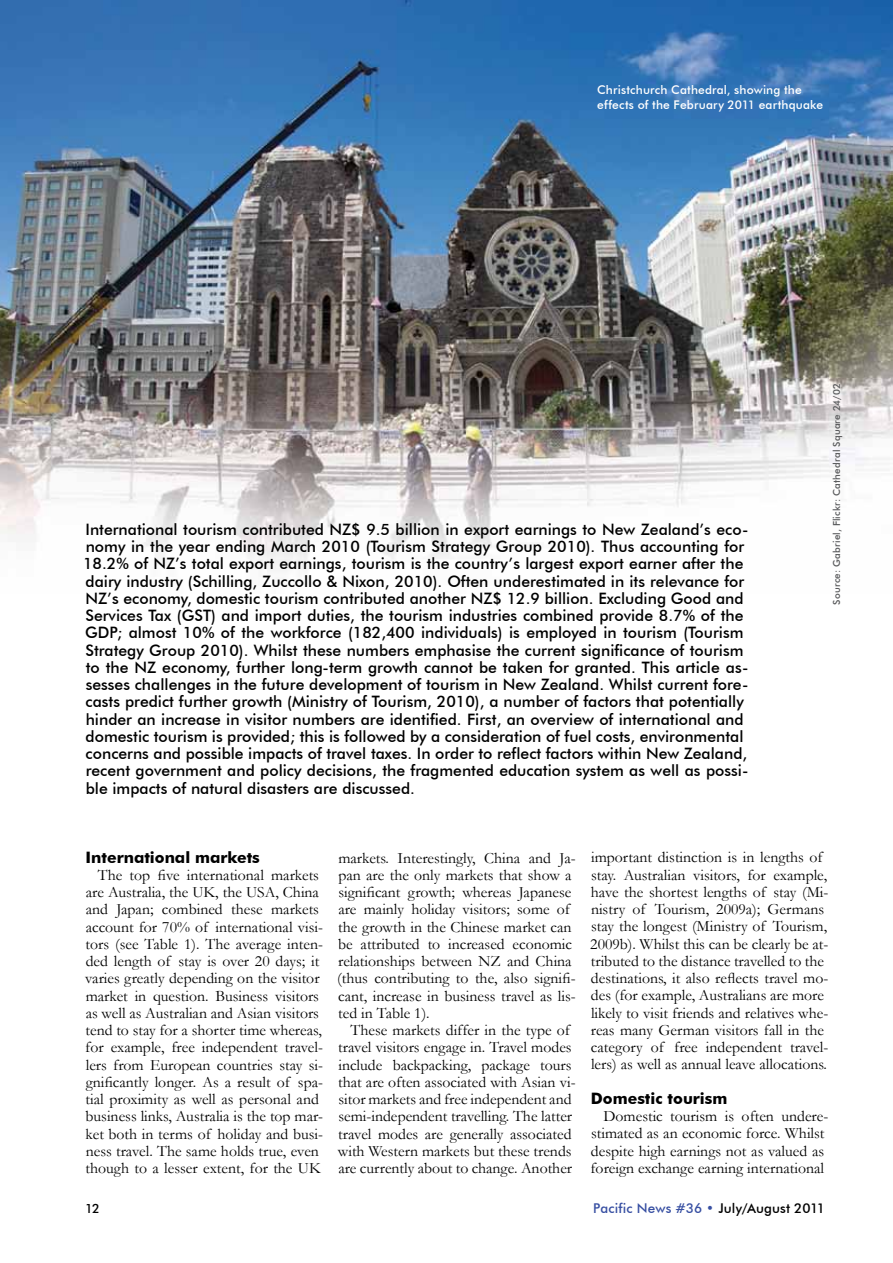
<style>
.page{position:relative;width:893px;height:1263px;background:#fff}
.page>*{position:absolute;margin:0;border:0;box-sizing:border-box;transform-origin:0 0}
.t1{font:15.75px/17.2px "Garamond";color:#000}
.t2{font:500 15.75px/17.2px "Futura BT";color:#000}
.t3{font:700 15.75px "Futura BT";color:#000}
.t4{font:500 13.5px "Futura BT";letter-spacing:.01em;color:#374fa2}
.t5{font:500 12.75px "Futura BT";color:#000}
.t6{font:500 12px/14.4px "Futura BT";letter-spacing:.015em;color:#fff}
.t7{font:500 9.75px "Futura BT";letter-spacing:.02em;color:#58595b}
.s1{color:#000}
</style>
<div class="page">
<img style="left:0;top:0;width:893px;height:570px">
<p class="t6" style="left:597px;top:83px;width:227px">Christchurch Cathedral, showing the effects of the February 2011 earthquake</p>
<p class="t2" style="left:83px;top:520px;width:667px">International tourism contributed NZ$ 9.5 billion in export earnings to New Zealand’s eco&shy;nomy in the year ending March 2010 (Tourism Strategy Group 2010). Thus accounting for 18.2% of NZ’s total export earnings, tourism is the country’s largest export earner after the dairy industry (Schilling, Zuccollo &amp; Nixon, 2010). Often underestimated in its relevance for NZ’s economy, domestic tourism contributed another NZ$ 12.9 billion. Excluding Good and Services Tax (GST) and import duties, the tourism industries combined provide 8.7% of the GDP; almost 10% of the workforce (182,400 individuals) is employed in tourism (Tourism Strategy Group 2010). Whilst these numbers emphasise the current significance of tourism to the NZ economy, further long-term growth cannot be taken for granted. This article as&shy;sesses challenges in the future development of tourism in New Zealand. Whilst current fore&shy;casts predict further growth (Ministry of Tourism, 2010), a number of factors that potentially hinder an increase in visitor numbers are identified. First, an overview of international and domestic tourism is provided; this is followed by a consideration of fuel costs, environmental concerns and possible impacts of travel taxes. In order to reflect factors within New Zealand, recent government and policy decisions, the fragmented education system as well as possi&shy;ble impacts of natural disasters are discussed.</p>
<p class="t7" style="left:831px;top:604px;width:223px;rotate:-90deg">Source: Gabriel, Flickr: Cathedral Square 24/02</p>
<p class="t3" style="left:86px;top:847px;width:176px">International markets</p>
<p class="t1" style="left:85px;top:866px;width:239px;text-align:center">The top five international markets are Australia, the UK, the USA, China and Japan; combined these markets account for 70% of international visi&shy;tors (see Table 1). The average inten&shy;ded length of stay is over 20 days; it varies greatly depending on the visitor market in question. Business visitors as well as Australian and Asian visitors tend to stay for a shorter time whereas, for example, free independent travel&shy;lers from European countries stay si&shy;gnificantly longer. As a result of spa&shy;tial proximity as well as personal and business links, Australia is the top mar&shy;ket both in terms of holiday and busi&shy;ness travel. The same holds true, even though to a lesser extent, for the UK</p>
<p class="t5" style="left:85px;top:1200px;width:16px">12</p>
<p class="t1" style="left:337px;top:848px;width:240px">markets. Interestingly, China and Ja&shy;pan are the only markets that show a significant growth; whereas Japanese are mainly holiday visitors; some of the growth in the Chinese market can be attributed to increased economic relationships between NZ and China (thus contributing to the, also signifi&shy;cant, increase in business travel as lis&shy;ted in Table 1).</p>
<p class="t1" style="left:338px;top:1021px;width:239px;text-align:center">These markets differ in the type of travel visitors engage in. Travel modes include backpacking, package tours that are often associated with Asian vi&shy;sitor markets and free independent and semi-independent travelling. The latter travel modes are generally associated with Western markets but these trends are currently about to change. Another</p>
<p class="t1" style="left:590px;top:848px;width:240px">important distinction is in lengths of stay. Australian visitors, for example, have the shortest lengths of stay (Mi&shy;nistry of Tourism, 2009a); Germans stay the longest (Ministry of Tourism, 2009b). Whilst this can be clearly be at&shy;tributed to the distance travelled to the destinations, it also reflects travel mo&shy;des (for example, Australians are more likely to visit friends and relatives whe&shy;reas many German visitors fall in the category of free independent travel&shy;lers) as well as annual leave allocations.</p>
<p class="t3" style="left:591px;top:1089px;width:138px">Domestic tourism</p>
<p class="t1" style="left:591px;top:1107px;width:239px;text-indent:13px">Domestic tourism is often undere&shy;stimated as an economic force. Whilst despite high earnings not as valued as foreign exchange earning international</p>
<p class="t4" style="left:593px;top:1200px;width:233px">Pacific News #36 • <span class="s1">July/August 2011</span></p>
</div>
